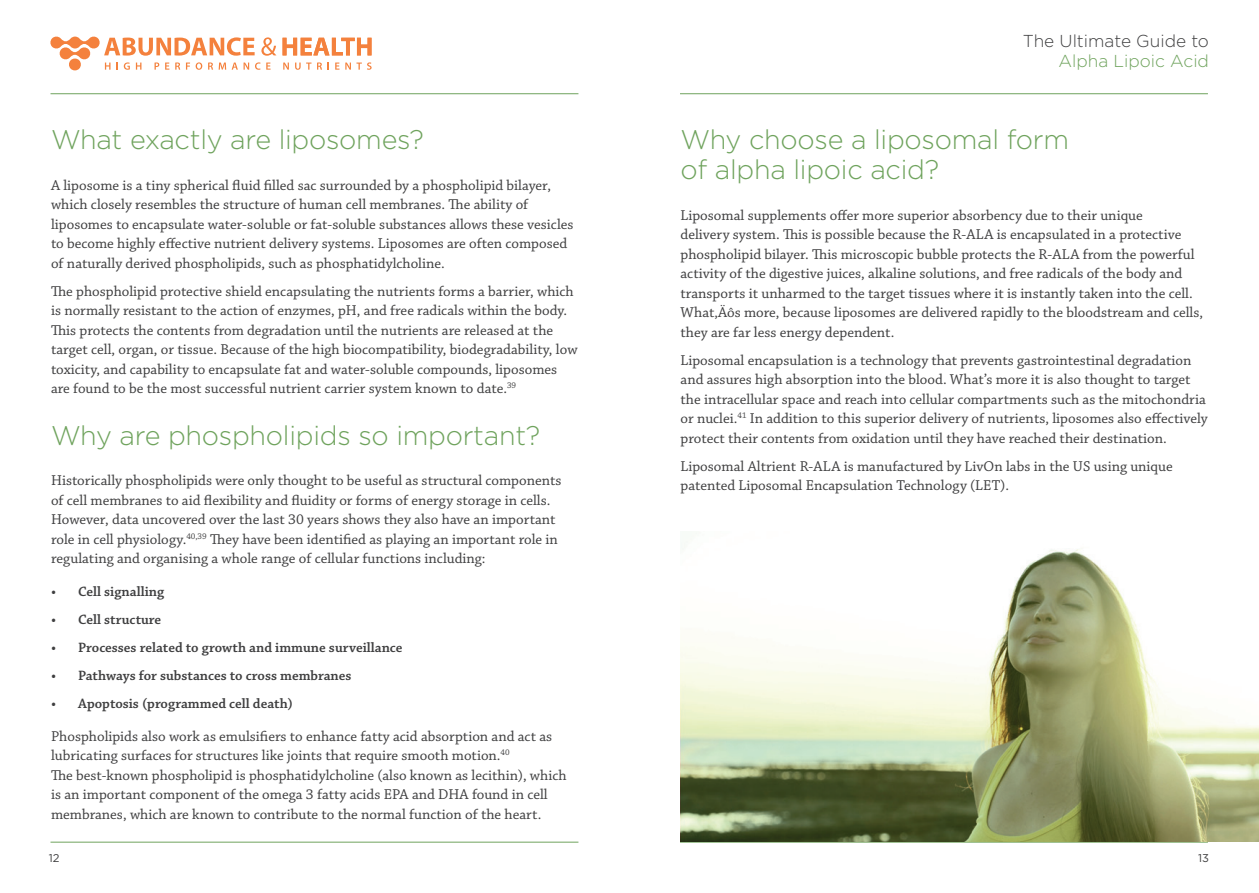
<style>
.page{position:relative;width:1259px;height:893px;background:#fff}
.page>*{position:absolute;margin:0;border:0;box-sizing:border-box;transform-origin:0 0}
.t1{font:300 27px/30px "Gotham";letter-spacing:-.01em;color:#6fa35d}
.t2{font:300 17.25px "Gotham";color:#3e3e3f}
.t3{font:300 17.25px "Gotham";color:#6fa35d}
.t4{font:15px/19.5px "Chaparral Pro";color:#3e3e3f}
.t5{font:600 14.25px "Chaparral Pro";color:#3e3e3f}
.t6{font:11.25px "Gotham";color:#3e3e3f}
</style>
<div class="page">
<hr style="left:680px;top:842px;width:528px;height:1px;background:#6fa35d">
<hr style="left:680px;top:93px;width:528px;height:1px;background:#6fa35d">
<svg style="left:282px;top:38px;width:89px;height:17px"></svg>
<svg style="left:50px;top:37px;width:226px;height:33px"></svg>
<svg style="left:283px;top:63px;width:6px;height:7px"></svg>
<svg style="left:295px;top:63px;width:16px;height:7px"></svg>
<svg style="left:317px;top:62px;width:5px;height:8px"></svg>
<svg style="left:335px;top:63px;width:4px;height:7px"></svg>
<svg style="left:345px;top:62px;width:26px;height:8px"></svg>
<hr style="left:50px;top:842px;width:528px;height:1px;background:#6fa35d">
<hr style="left:50px;top:93px;width:528px;height:1px;background:#6fa35d">
<img style="left:680px;top:549px;width:579px;height:293px">
<h1 class="t1" style="left:51px;top:124px;width:374px">What exactly are liposomes?</h1>
<p class="t4" style="left:51px;top:176px;width:524px">A liposome is a tiny spherical fluid filled sac surrounded by a phospholipid bilayer, which closely resembles the structure of human cell membranes. The ability of liposomes to encapsulate water-soluble or fat-soluble substances allows these vesicles to become highly effective nutrient delivery systems. Liposomes are often composed of naturally derived phospholipids, such as phosphatidylcholine.</p>
<p class="t4" style="left:51px;top:282px;width:528px">The phospholipid protective shield encapsulating the nutrients forms a barrier, which is normally resistant to the action of enzymes, pH, and free radicals within the body.<br>This protects the contents from degradation until the nutrients are released at the target cell, organ, or tissue. Because of the high biocompatibility, biodegradability, low toxicity, and capability to encapsulate fat and water-soluble compounds, liposomes are found to be the most successful nutrient carrier system known to date.<sup>39</sup></p>
<h1 class="t1" style="left:51px;top:419px;width:491px">Why are phospholipids so important?</h1>
<p class="t4" style="left:51px;top:472px;width:512px">Historically phospholipids were only thought to be useful as structural components of cell membranes to aid flexibility and fluidity or forms of energy storage in cells.<br>However, data uncovered over the last 30 years shows they also have an important role in cell physiology.<sup>40,39</sup> They have been identified as playing an important role in regulating and organising a whole range of cellular functions including:</p>
<p class="t5" style="left:51px;top:583px;width:115px">• Cell signalling</p>
<p class="t5" style="left:51px;top:611px;width:112px">• Cell structure</p>
<p class="t5" style="left:51px;top:639px;width:353px">• Processes related to growth and immune surveillance</p>
<p class="t5" style="left:51px;top:667px;width:302px">• Pathways for substances to cross membranes</p>
<p class="t5" style="left:51px;top:695px;width:243px">• Apoptosis (programmed cell death)</p>
<p class="t4" style="left:51px;top:727px;width:517px">Phospholipids also work as emulsifiers to enhance fatty acid absorption and act as lubricating surfaces for structures like joints that require smooth motion.<sup>40<br></sup>The best-known phospholipid is phosphatidylcholine (also known as lecithin), which is an important component of the omega 3 fatty acids EPA and DHA found in cell membranes, which are known to contribute to the normal function of the heart.</p>
<p class="t6" style="left:49px;top:850px;width:12px">12</p>
<p class="t2" style="left:1023px;top:30px;width:188px">The Ultimate Guide to</p>
<p class="t3" style="left:1058px;top:50px;width:152px">Alpha Lipoic Acid</p>
<h1 class="t1" style="left:680px;top:124px;width:390px">Why choose a liposomal form of alpha lipoic acid?</h1>
<p class="t4" style="left:680px;top:206px;width:524px">Liposomal supplements offer more superior absorbency due to their unique<br>delivery system. This is possible because the R-ALA is encapsulated in a protective phospholipid bilayer. This microscopic bubble protects the R-ALA from the powerful activity of the digestive juices, alkaline solutions, and free radicals of the body and transports it unharmed to the target tissues where it is instantly taken into the cell.<br>What‚Äôs more, because liposomes are delivered rapidly to the bloodstream and cells, they are far less energy dependent.</p>
<p class="t4" style="left:680px;top:351px;width:529px">Liposomal encapsulation is a technology that prevents gastrointestinal degradation and assures high absorption into the blood. What’s more it is also thought to target the intracellular space and reach into cellular compartments such as the mitochondria or nuclei.<sup>41</sup> In addition to this superior delivery of nutrients, liposomes also effectively protect their contents from oxidation until they have reached their destination.</p>
<p class="t4" style="left:680px;top:457px;width:494px">Liposomal Altrient R-ALA is manufactured by LivOn labs in the US using unique patented Liposomal Encapsulation Technology (LET).</p>
<p class="t6" style="left:1198px;top:850px;width:12px">13</p>
</div>
